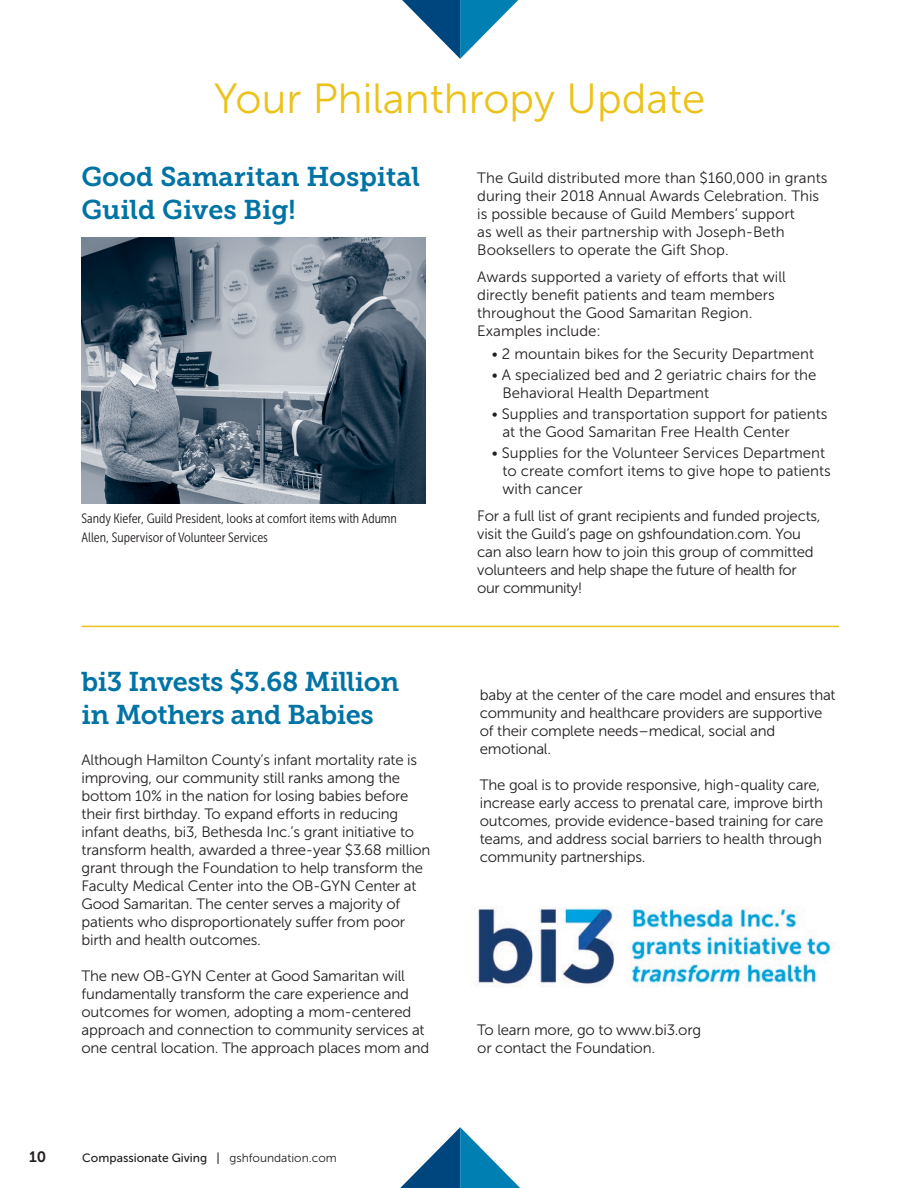
<style>
.page{position:relative;width:918px;height:1188px;background:#fff}
.page>*{position:absolute;margin:0;border:0;box-sizing:border-box;transform-origin:0 0}
.t1{font:42px "Museo Sans 300";color:#ebc21a}
.t2{font:27px/33px "Museo Slab 700";letter-spacing:-.015em;color:#0073a5}
.t3{font:15px/18px "Museo Sans 300";letter-spacing:-.015em;color:#231f20}
.t4{font:15px "Museo Sans 700";color:#231f20}
.t5{font:13.5px/19.5px "Museo Sans Cond 300";color:#231f20}
.t6{font:12px "Museo Sans 500";color:#231f20}
.s1{font-family:"Museo Sans 300"}
</style>
<div class="page">
<svg style="left:402px;top:0;width:116px;height:59px"></svg>
<svg style="left:400px;top:1127px;width:120px;height:61px"></svg>
<img style="left:476px;top:906px;width:362px;height:81px">
<img style="left:81px;top:237px;width:344px;height:266px">
<hr style="left:81px;top:625px;width:758px;height:2px;background:#ebc21a">
<h1 class="t1" style="left:214px;top:74px;width:493px">Your Philanthropy Update</h1>
<h2 class="t2" style="left:81px;top:163px;width:340px">Good Samaritan Hospital<br>Guild Gives Big!</h2>
<p class="t5" style="left:81px;top:509px;width:317px">Sandy Kiefer, Guild President, looks at comfort items with Adumn<br>Allen, Supervisor of Volunteer Services</p>
<h2 class="t2" style="left:81px;top:668px;width:319px;line-height:32.4px">bi3 Invests $3.68 Million in Mothers and Babies</h2>
<p class="t3" style="left:81px;top:751px;width:350px">Although Hamilton County’s infant mortality rate is improving, our community still ranks among the bottom 10% in the nation for losing babies before their first birthday. To expand efforts in reducing infant deaths, bi3, Bethesda Inc.’s grant initiative to transform health, awarded a three-year $3.68 million grant through the Foundation to help transform the Faculty Medical Center into the OB-GYN Center at Good Samaritan. The center serves a majority of patients who disproportionately suffer from poor birth and health outcomes.</p>
<p class="t3" style="left:81px;top:967px;width:349px">The new OB-GYN Center at Good Samaritan will fundamentally transform the care experience and outcomes for women, adopting a mom-centered approach and connection to community services at one central location. The approach places mom and</p>
<p class="t4" style="left:29px;top:1147px;width:19px">10</p>
<p class="t6" style="left:82px;top:1151px;width:256px">Compassionate Giving | <span class="s1">gshfoundation.com</span></p>
<p class="t3" style="left:477px;top:169px;width:351px">The Guild distributed more than $160,000 in grants during their 2018 Annual Awards Celebration. This is possible because of Guild Members’ support<br>as well as their partnership with Joseph-Beth Booksellers to operate the Gift Shop.</p>
<p class="t3" style="left:477px;top:268px;width:310px">Awards supported a variety of efforts that will directly benefit patients and team members throughout the Good Samaritan Region.<br>Examples include:</p>
<p class="t3" style="left:492px;top:344px;width:324px">• 2 mountain bikes for the Security Department</p>
<p class="t3" style="left:502px;top:365px;width:315px;text-indent:-11px">• A specialized bed and 2 geriatric chairs for the<br>Behavioral Health Department</p>
<p class="t3" style="left:502px;top:404px;width:326px;text-indent:-11px">• Supplies and transportation support for patients at the Good Samaritan Free Health Center</p>
<p class="t3" style="left:502px;top:443px;width:330px;text-indent:-11px">• Supplies for the Volunteer Services Department to create comfort items to give hope to patients with cancer</p>
<p class="t3" style="left:477px;top:506px;width:345px">For a full list of grant recipients and funded projects, visit the Guild’s page on gshfoundation.com. You can also learn how to join this group of committed volunteers and help shape the future of health for our community!</p>
<p class="t3" style="left:480px;top:686px;width:357px">baby at the center of the care model and ensures that community and healthcare providers are supportive of their complete needs–medical, social and emotional.</p>
<p class="t3" style="left:480px;top:776px;width:345px">The goal is to provide responsive, high-quality care, increase early access to prenatal care, improve birth outcomes, provide evidence-based training for care teams, and address social barriers to health through community partnerships.</p>
<p class="t3" style="left:477px;top:1021px;width:225px">To learn more, go to www.bi3.org or contact the Foundation.</p>
</div>
